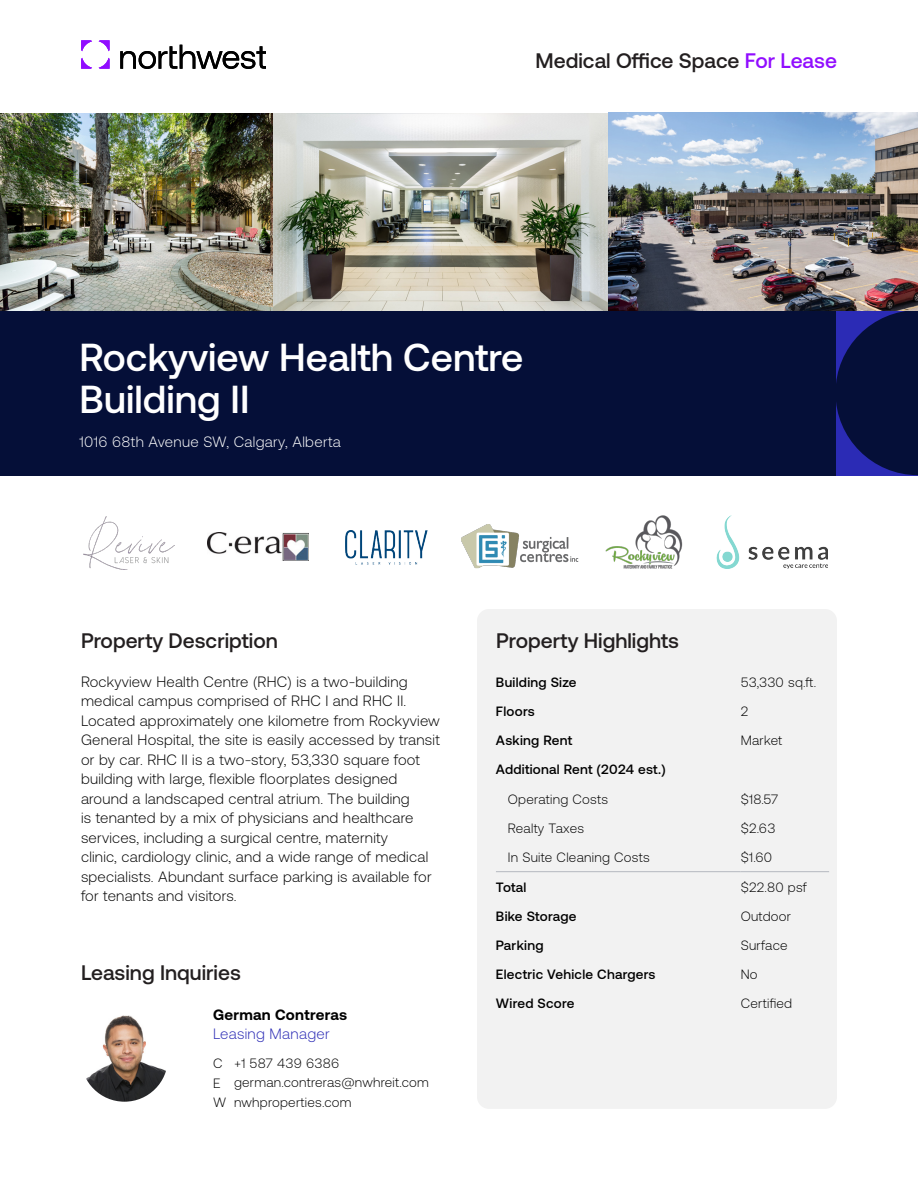
<style>
.page{position:relative;width:918px;height:1188px;background:#fff}
.page>*{position:absolute;margin:0;border:0;box-sizing:border-box;transform-origin:0 0}
.t1{font:500 39px/42px "Aeonik";color:#fff}
.H2_-_Left{font:500 21px "Aeonik";color:#231f20}
.H2_-_Right{font:500 21px "Aeonik";color:#231f20}
.Body_2_-_Paragraph{font:300 15px/19.5px "Aeonik";letter-spacing:.015em;color:#000}
.Body{font:300 15px "Aeonik";letter-spacing:.02em;color:#fff}
.t2{font:700 15px "Aeonik";letter-spacing:.02em;color:#000}
.t3{font:300 15px "Aeonik";letter-spacing:.02em;color:#2b2bb5}
.Table_C_1{font:500 13.5px "Aeonik";letter-spacing:.02em;color:#000}
.Table_C_2{font:300 13.5px "Aeonik";letter-spacing:.02em;color:#000}
.Body_-_Small_-_contact{font:300 13.5px/19.5px "Aeonik";letter-spacing:.02em;color:#000}
.Table_C_1_5{font:300 13.5px "Aeonik";letter-spacing:.02em;color:#000}
.s1{color:#910dff}
</style>
<div class="page">
<svg style="left:836px;top:310px;width:82px;height:165px;background:#0d1551"></svg>
<div style="left:0;top:310px;width:836px;height:165px;background:#050f38"></div>
<img style="left:273px;top:113px;width:335px;height:197px">
<img style="left:608px;top:113px;width:310px;height:197px">
<img style="left:0;top:113px;width:273px;height:197px">
<div style="left:477px;top:609px;width:360px;height:500px;background:#f2f2f2;border-radius:12px"></div>
<svg style="left:81px;top:40px;width:11px;height:11px"></svg>
<svg style="left:99px;top:40px;width:11px;height:11px"></svg>
<svg style="left:99px;top:58px;width:11px;height:11px"></svg>
<svg style="left:81px;top:58px;width:11px;height:11px"></svg>
<svg style="left:120px;top:45px;width:146px;height:24px"></svg>
<hr style="left:496px;top:871px;width:245px;height:1px;background:#b4b8bf">
<hr style="left:741px;top:871px;width:88px;height:1px;background:#b4b8bf">
<img style="left:207px;top:533px;width:101px;height:27px">
<img style="left:345px;top:530px;width:82px;height:35px">
<img style="left:461px;top:524px;width:117px;height:44px">
<img style="left:605px;top:515px;width:78px;height:54px">
<img style="left:717px;top:516px;width:111px;height:53px">
<img style="left:84px;top:517px;width:91px;height:53px">
<img style="left:81px;top:1015px;width:87px;height:87px;border-radius:43px">
<p class="H2_-_Right" style="left:536px;top:49px;width:303px">Medical Office Space <span class="s1">For Lease</span></p>
<h1 class="t1" style="left:80px;top:336px;width:446px">Rockyview Health Centre<br>Building II</h1>
<p class="Body" style="left:80px;top:434px;width:263px">1016 68th Avenue SW, Calgary, Alberta</p>
<p class="H2_-_Left" style="left:81px;top:629px;width:198px">Property Description</p>
<p class="Body_2_-_Paragraph" style="left:81px;top:672px;width:360px">Rockyview Health Centre (RHC) is a two-building medical campus comprised of RHC I and RHC II.<br>Located approximately one kilometre from Rockyview General Hospital, the site is easily accessed by transit or by car. RHC II is a two-story, 53,330 square foot building with large, flexible floorplates designed around a landscaped central atrium. The building<br>is tenanted by a mix of physicians and healthcare services, including a surgical centre, maternity<br>clinic, cardiology clinic, and a wide range of medical specialists. Abundant surface parking is available for for tenants and visitors.</p>
<p class="H2_-_Left" style="left:81px;top:961px;width:161px">Leasing Inquiries</p>
<h3 class="t2" style="left:213px;top:1006px;width:136px">German Contreras</h3>
<h4 class="t3" style="left:213px;top:1026px;width:118px">Leasing Manager</h4>
<p class="Body_-_Small_-_contact" style="left:234px;top:1053px;width:196px">+1 587 439 6386 german.contreras@nwhreit.com nwhproperties.com</p>
<p class="Body_-_Small_-_contact" style="left:213px;top:1054px;width:15px">C<br>E<br>W</p>
<p class="H2_-_Left" style="left:496px;top:629px;width:184px">Property Highlights</p>
<p class="Table_C_1" style="left:496px;top:674px;width:82px">Building Size</p>
<p class="Table_C_2" style="left:741px;top:675px;width:77px">53,330 sq.ft.</p>
<p class="Table_C_1" style="left:496px;top:704px;width:40px">Floors</p>
<p class="Table_C_2" style="left:741px;top:704px;width:9px">2</p>
<p class="Table_C_1" style="left:496px;top:733px;width:78px">Asking Rent</p>
<p class="Table_C_2" style="left:741px;top:733px;width:43px">Market</p>
<p class="Table_C_1" style="left:496px;top:762px;width:171px">Additional Rent (2024 est.)</p>
<p class="Table_C_1_5" style="left:508px;top:792px;width:102px">Operating Costs</p>
<p class="Table_C_2" style="left:741px;top:792px;width:39px">$18.57</p>
<p class="Table_C_1_5" style="left:508px;top:821px;width:78px">Realty Taxes</p>
<p class="Table_C_2" style="left:741px;top:821px;width:36px">$2.63</p>
<p class="Table_C_1_5" style="left:508px;top:850px;width:143px">In Suite Cleaning Costs</p>
<p class="Table_C_2" style="left:741px;top:850px;width:33px">$1.60</p>
<p class="Table_C_1" style="left:496px;top:879px;width:32px">Total</p>
<p class="Table_C_2" style="left:741px;top:879px;width:68px">$22.80 psf</p>
<p class="Table_C_1" style="left:496px;top:908px;width:82px">Bike Storage</p>
<p class="Table_C_2" style="left:741px;top:909px;width:52px">Outdoor</p>
<p class="Table_C_1" style="left:496px;top:938px;width:49px">Parking</p>
<p class="Table_C_2" style="left:741px;top:938px;width:48px">Surface</p>
<p class="Table_C_1" style="left:496px;top:967px;width:161px">Electric Vehicle Chargers</p>
<p class="Table_C_2" style="left:741px;top:967px;width:18px">No</p>
<p class="Table_C_1" style="left:496px;top:996px;width:80px">Wired Score</p>
<p class="Table_C_2" style="left:741px;top:996px;width:53px">Certified</p>
</div>
